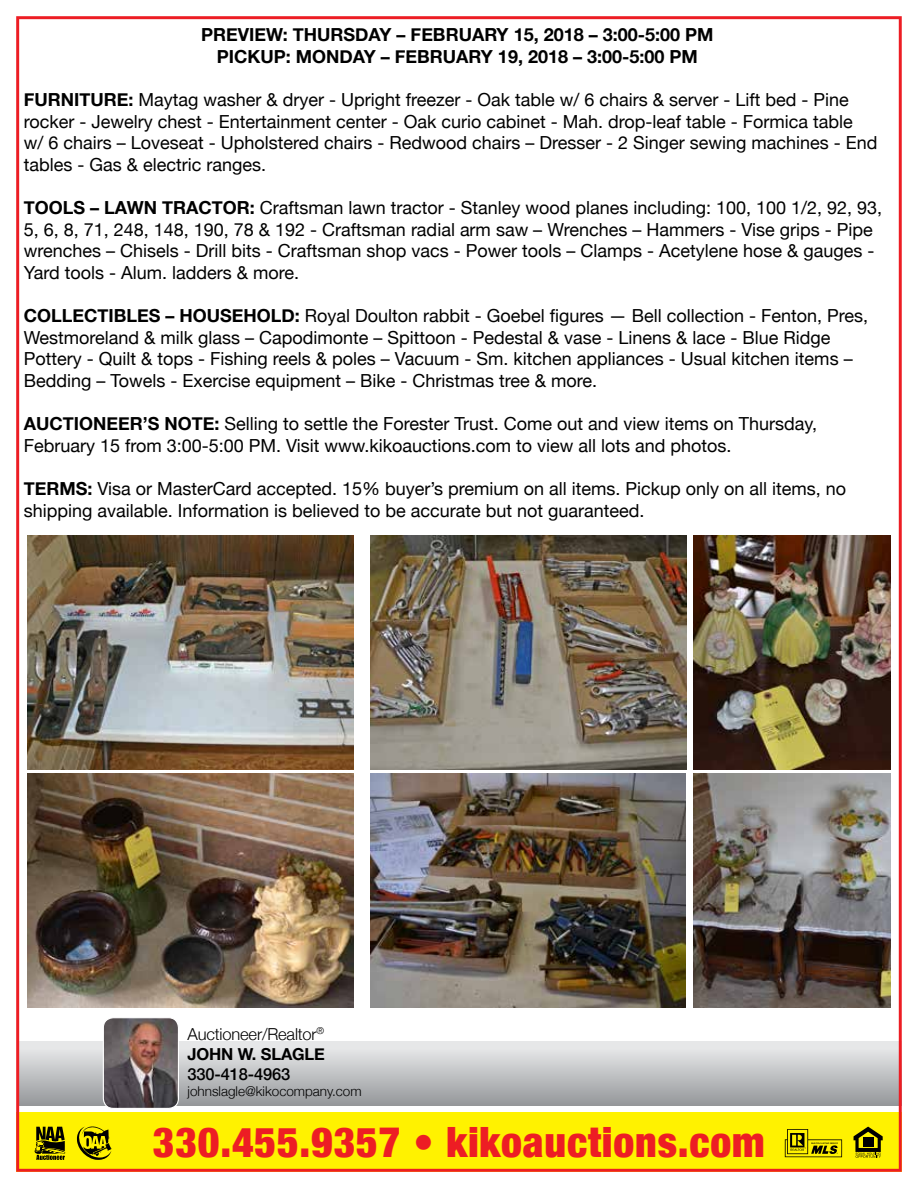
<style>
.page{position:relative;width:918px;height:1188px;background:#fff}
.page>*{position:absolute;margin:0;border:0;box-sizing:border-box;transform-origin:0 0}
.t1{font:900 condensed 41.7px "Helvetica Neue";letter-spacing:.02em;color:#ed1d24}
.t2{font:18px/21.6px "Helvetica Neue";color:#000}
.t3{font:700 18px/21.6px "Helvetica Neue";color:#000;text-align:center}
.t4{font:300 16.5px/19.8px "Helvetica Neue";letter-spacing:-.01em;color:#000}
.t5{font:500 16.5px "Helvetica Neue";letter-spacing:-.01em;color:#000}
.t6{font:300 13.5px "Helvetica Neue";color:#000}
.s1{font-weight:700}
</style>
<div class="page">
<img style="left:16px;top:16px;width:886px;height:1156px">
<svg style="left:34px;top:1127px;width:31px;height:33px"></svg>
<svg style="left:77px;top:1127px;width:34px;height:33px"></svg>
<p class="t3" style="left:201px;top:25px;width:514px">PREVIEW: THURSDAY – FEBRUARY 15, 2018 – 3:00-5:00 PM<br>PICKUP: MONDAY – FEBRUARY 19, 2018 – 3:00-5:00 PM</p>
<p class="t2" style="left:24px;top:90px;width:855px"><span class="s1">FURNITURE:</span> Maytag washer &amp; dryer - Upright freezer - Oak table w/ 6 chairs &amp; server - Lift bed - Pine rocker - Jewelry chest - Entertainment center - Oak curio cabinet - Mah. drop-leaf table - Formica table<br>w/ 6 chairs – Loveseat - Upholstered chairs - Redwood chairs – Dresser - 2 Singer sewing machines - End tables - Gas &amp; electric ranges.</p>
<p class="t2" style="left:24px;top:198px;width:860px"><span class="s1">TOOLS – LAWN TRACTOR:</span> Craftsman lawn tractor - Stanley wood planes including: 100, 100 1/2, 92, 93, 5, 6, 8, 71, 248, 148, 190, 78 &amp; 192 - Craftsman radial arm saw – Wrenches – Hammers - Vise grips - Pipe wrenches – Chisels - Drill bits - Craftsman shop vacs - Power tools – Clamps - Acetylene hose &amp; gauges - Yard tools - Alum. ladders &amp; more.</p>
<p class="t2" style="left:24px;top:306px;width:846px"><span class="s1">COLLECTIBLES – HOUSEHOLD:</span> Royal Doulton rabbit - Goebel figures — Bell collection - Fenton, Pres, Westmoreland &amp; milk glass – Capodimonte – Spittoon - Pedestal &amp; vase - Linens &amp; lace - Blue Ridge Pottery - Quilt &amp; tops - Fishing reels &amp; poles – Vacuum - Sm. kitchen appliances - Usual kitchen items – Bedding – Towels - Exercise equipment – Bike - Christmas tree &amp; more.</p>
<p class="t2" style="left:24px;top:414px;width:795px"><span class="s1">AUCTIONEER’S NOTE:</span> Selling to settle the Forester Trust. Come out and view items on Thursday,<br>February 15 from 3:00-5:00 PM. Visit www.kikoauctions.com to view all lots and photos.</p>
<p class="t2" style="left:24px;top:479px;width:824px"><span class="s1">TERMS:</span> Visa or MasterCard accepted. 15% buyer’s premium on all items. Pickup only on all items, no shipping available. Information is believed to be accurate but not guaranteed.</p>
<p class="t4" style="left:188px;top:1023px;width:139px">Auctioneer/Realtor<sup>®<br></sup><span class="s1">JOHN W. SLAGLE</span></p>
<p class="t5" style="left:188px;top:1060px;width:104px">330-418-4963</p>
<p class="t6" style="left:188px;top:1081px;width:176px">johnslagle@kikocompany.com</p>
<h1 class="t1" style="left:153px;top:1108px;width:613px">330.455.9357 • kikoauctions.com</h1>
</div>
